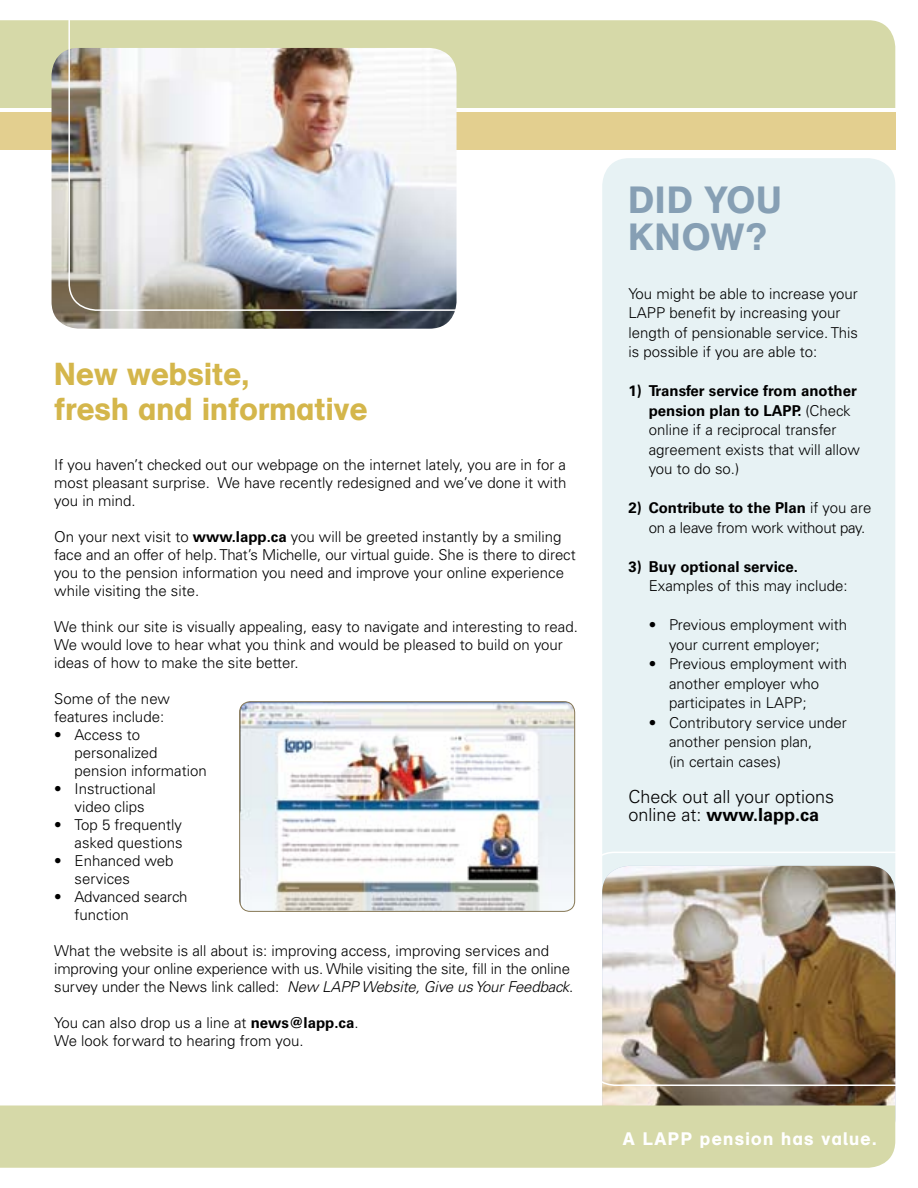
<style>
.page{position:relative;width:918px;height:1188px;background:#fff}
.page>*{position:absolute;margin:0;border:0;box-sizing:border-box;transform-origin:0 0}
.t1{font:37.5px/37.5px "AG Schoolbook Medium A";letter-spacing:.03em;color:#869fb4}
.t2{font:31.5px/34.5px "AG Schoolbook Medium A";letter-spacing:.005em;color:#d4b64b}
.t3{font:300 18px/18px "Univers";color:#000}
.t4{font:18px "AG Schoolbook Medium A";letter-spacing:.075em;color:#fff}
.t5{font:300 15px/18px "Univers";color:#000}
.t6{font:300 15px/19.5px "Univers";letter-spacing:-.02em;color:#000}
.t7{font:700 15px "Univers";color:#000}
.s1{font-weight:700}
.s2{font-style:italic}
</style>
<div class="page">
<div style="left:602px;top:158px;width:293px;height:834px;background:#e7f2f4;border-radius:27px"></div>
<img style="left:602px;top:1086px;width:293px;height:20px">
<img style="left:602px;top:852px;width:294px;height:234px">
<div style="left:0;top:112px;width:896px;height:38px;background:#e3cf8f"></div>
<div style="left:0;top:1106px;width:895px;height:62px;background:#d6d9a8"></div>
<div style="left:0;top:20px;width:895px;height:88px;background:#d6d9a8"></div>
<img style="left:241px;top:702px;width:334px;height:208px">
<div style="left:239px;top:701px;width:336px;height:211px;border:1px solid #867754;border-radius:11px"></div>
<img style="left:52px;top:48px;width:403px;height:281px">
<img style="left:68px;top:20px;width:430px;height:292px">
<h2 class="t2" style="left:54px;top:357px;width:315px">New website,<br>fresh and informative</h2>
<p class="t5" style="left:54px;top:456px;width:514px;text-align:justify">If you haven’t checked out our webpage on the internet lately, you are in for a most pleasant surprise. We have recently redesigned and we’ve done it with you in mind.</p>
<p class="t5" style="left:54px;top:528px;width:523px">On your next visit to <span class="s1">www.lapp.ca</span> you will be greeted instantly by a smiling face and an offer of help. That’s Michelle, our virtual guide. She is there to direct you to the pension information you need and improve your online experience while visiting the site.</p>
<p class="t5" style="left:54px;top:618px;width:525px">We think our site is visually appealing, easy to navigate and interesting to read.<br>We would love to hear what you think and would be pleased to build on your ideas of how to make the site better.</p>
<p class="t5" style="left:54px;top:690px;width:117px">Some of the new features include:</p>
<p class="t5" style="left:75px;top:726px;width:134px;text-indent:-20px">• Access to personalized pension information</p>
<p class="t5" style="left:54px;top:780px;width:103px;text-align:center">• Instructional video clips</p>
<p class="t5" style="left:54px;top:816px;width:130px;text-align:right">• Top 5 frequently asked questions</p>
<p class="t5" style="left:75px;top:852px;width:100px;text-indent:-20px">• Enhanced web services</p>
<p class="t5" style="left:75px;top:888px;width:114px;text-indent:-20px">• Advanced search function</p>
<p class="t5" style="left:54px;top:942px;width:521px">What the website is all about is: improving access, improving services and improving your online experience with us. While visiting the site, fill in the online survey under the News link called: <span class="s2">New LAPP Website, Give us Your Feedback</span>.</p>
<p class="t5" style="left:54px;top:1014px;width:306px">You can also drop us a line at <span class="s1">news@lapp.ca</span>.<br>We look forward to hearing from you.</p>
<h1 class="t1" style="left:628px;top:181px;width:140px">Did you know?</h1>
<p class="t5" style="left:628px;top:284px;width:231px;line-height:19.5px">You might be able to increase your<br>LAPP benefit by increasing your length of pensionable service. This is possible if you are able to:</p>
<p class="t5" style="left:649px;top:381px;width:213px;line-height:19.5px;text-indent:-20px"><span class="s1">1) Transfer service from another pension plan to LAPP.</span> (Check online if a reciprocal transfer agreement exists that will allow you to do so.)</p>
<p class="t6" style="left:649px;top:498px;width:224px;text-indent:-20px"><span class="s1">2) Contribute to the Plan</span> if you are on a leave from work without pay.</p>
<p class="t7" style="left:628px;top:558px;width:171px">3) Buy optional service.</p>
<p class="t5" style="left:649px;top:577px;width:200px">Examples of this may include:</p>
<p class="t5" style="left:649px;top:615px;width:200px;line-height:19.5px;text-align:center">• Previous employment with your current employer;</p>
<p class="t5" style="left:669px;top:654px;width:180px;line-height:19.5px;text-indent:-20px">• Previous employment with another employer who participates in LAPP;</p>
<p class="t5" style="left:669px;top:713px;width:179px;line-height:19.5px;text-indent:-20px">• Contributory service under another pension plan,<br>(in certain cases)</p>
<p class="t3" style="left:628px;top:788px;width:207px">Check out all your options online at: <span class="s1">www.lapp.ca</span></p>
<p class="t4" style="left:623px;top:1128px;width:255px">A LAPP pension has value.</p>
</div>
